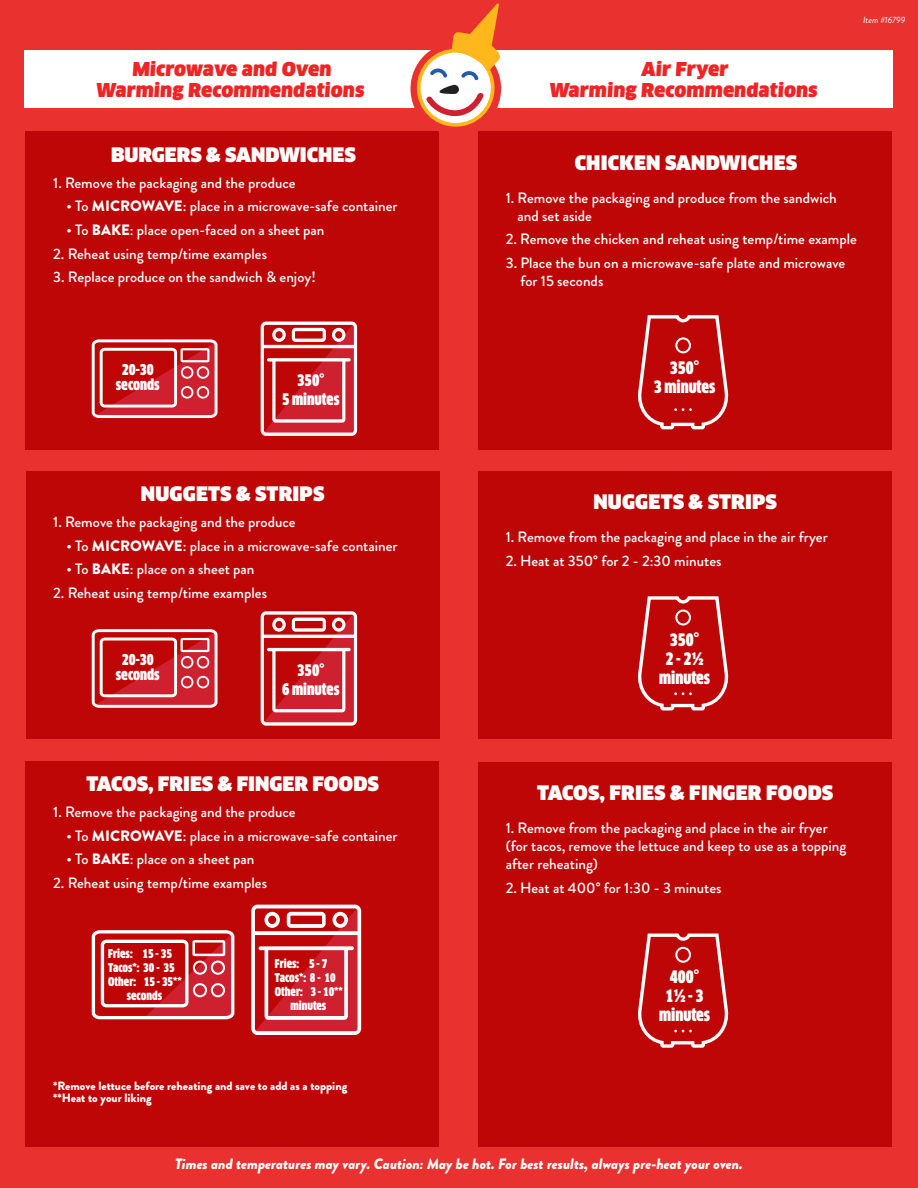
<style>
.page{position:relative;width:918px;height:1188px;background:#e93130}
.page>*{position:absolute;margin:0;border:0;box-sizing:border-box;transform-origin:0 0}
.t1{font:900 19.5px "Clan Pro";letter-spacing:.005em;color:#fff}
.t2{font:900 18.6px/21px "Clan Pro";letter-spacing:-.01em;color:#ee2524;text-align:center}
.t3{font:900 condensed 16.8px/18.8px "Clan Pro";color:#fff;text-align:center}
.t4{font:900 condensed 15.6px/18.8px "Clan Pro";color:#fff;text-align:center}
.t5{font:500 15px/18px "Brandon Grotesque";color:#fff}
.t6{font:italic 900 15px "Brandon Grotesque";color:#fff}
.t7{font:900 condensed 14.7px/14.7px "Clan Pro";color:#fff;text-align:center}
.t8{font:900 12px/12px "Brandon Grotesque";color:#fff}
.t9{font:900 condensed 11.85px "Clan Pro";color:#fff}
.t10{font:italic 9px "Brandon Grotesque";color:#fff}
.s1{font-weight:900}
</style>
<div class="page">
<div style="left:25px;top:761px;width:414px;height:385px;background:#bf0607"></div>
<div style="left:25px;top:132px;width:414px;height:318px;background:#bf0607"></div>
<div style="left:478px;top:132px;width:413px;height:318px;background:#bf0607"></div>
<div style="left:26px;top:471px;width:413px;height:268px;background:#bf0607"></div>
<div style="left:479px;top:471px;width:413px;height:268px;background:#bf0607"></div>
<div style="left:479px;top:762px;width:413px;height:384px;background:#bf0607"></div>
<svg style="left:91px;top:339px;width:127px;height:79px"></svg>
<svg style="left:91px;top:629px;width:127px;height:79px"></svg>
<svg style="left:261px;top:322px;width:96px;height:114px"></svg>
<svg style="left:261px;top:611px;width:96px;height:115px"></svg>
<svg style="left:638px;top:315px;width:91px;height:115px"></svg>
<div style="left:675px;top:337px;width:16px;height:16px;border:2px solid #fff;border-radius:50%"></div>
<svg style="left:638px;top:933px;width:91px;height:115px"></svg>
<div style="left:675px;top:947px;width:16px;height:16px;border:2px solid #fff;border-radius:50%"></div>
<svg style="left:638px;top:596px;width:91px;height:115px"></svg>
<div style="left:675px;top:610px;width:16px;height:16px;border:2px solid #fff;border-radius:50%"></div>
<svg style="left:91px;top:930px;width:144px;height:90px"></svg>
<svg style="left:251px;top:905px;width:110px;height:130px"></svg>
<div style="left:25px;top:50px;width:868px;height:58px;background:#fff"></div>
<div style="left:410px;top:43px;width:91px;height:92px;background:#e93130;border-radius:50%"></div>
<svg style="left:417px;top:3px;width:85px;height:124px"></svg>
<p class="t2" style="left:96px;top:59px;width:271px">Microwave and Oven<br>Warming Recommendations</p>
<p class="t2" style="left:549px;top:59px;width:271px">Air Fryer<br>Warming Recommendations</p>
<h1 class="t1" style="left:111px;top:144px;width:246px">BURGERS &amp; SANDWICHES</h1>
<h1 class="t1" style="left:575px;top:151px;width:224px">CHICKEN SANDWICHES</h1>
<p class="t10" style="left:863px;top:14px;width:44px">Item #16799</p>
<p class="t5" style="left:53px;top:174px;width:244px">1. Remove the packaging and the produce</p>
<p class="t5" style="left:66px;top:197px;width:333px">• To <span class="s1">MICROWAVE</span>: place in a microwave-safe container</p>
<p class="t5" style="left:66px;top:221px;width:260px">• To <span class="s1">BAKE</span>: place open-faced on a sheet pan</p>
<p class="t5" style="left:53px;top:245px;width:215px">2. Reheat using temp/time examples</p>
<p class="t5" style="left:53px;top:268px;width:264px">3. Replace produce on the sandwich &amp; enjoy!</p>
<p class="t7" style="left:116px;top:363px;width:45px">20-30 seconds</p>
<p class="t4" style="left:282px;top:371px;width:59px">350°<br>5 minutes</p>
<h1 class="t1" style="left:141px;top:483px;width:185px">NUGGETS &amp; STRIPS</h1>
<p class="t5" style="left:53px;top:513px;width:244px">1. Remove the packaging and the produce</p>
<p class="t5" style="left:66px;top:537px;width:333px">• To <span class="s1">MICROWAVE</span>: place in a microwave-safe container</p>
<p class="t5" style="left:66px;top:561px;width:190px">• To <span class="s1">BAKE</span>: place on a sheet pan</p>
<p class="t5" style="left:53px;top:584px;width:215px">2. Reheat using temp/time examples</p>
<p class="t7" style="left:116px;top:652px;width:45px">20-30 seconds</p>
<p class="t4" style="left:282px;top:661px;width:59px">350°<br>6 minutes</p>
<h1 class="t1" style="left:87px;top:773px;width:294px">TACOS, FRIES &amp; FINGER FOODS</h1>
<p class="t5" style="left:53px;top:803px;width:244px">1. Remove the packaging and the produce</p>
<p class="t5" style="left:66px;top:827px;width:333px">• To <span class="s1">MICROWAVE</span>: place in a microwave-safe container</p>
<p class="t5" style="left:66px;top:850px;width:190px">• To <span class="s1">BAKE</span>: place on a sheet pan</p>
<p class="t5" style="left:53px;top:874px;width:215px">2. Reheat using temp/time examples</p>
<p class="t9" style="left:108px;top:947px;width:65px">Fries: 15 - 35</p>
<p class="t9" style="left:108px;top:961px;width:68px">Tacos*: 30 - 35</p>
<p class="t9" style="left:108px;top:975px;width:75px">Other: 15 - 35**</p>
<p class="t9" style="left:127px;top:989px;width:37px">seconds</p>
<p class="t9" style="left:275px;top:957px;width:54px">Fries: 5 - 7</p>
<p class="t9" style="left:275px;top:971px;width:62px">Tacos*: 8 - 10</p>
<p class="t9" style="left:275px;top:984px;width:69px">Other: 3 - 10**</p>
<p class="t9" style="left:290px;top:999px;width:37px">minutes</p>
<p class="t8" style="left:53px;top:1080px;width:296px">*Remove lettuce before reheating and save to add as a topping **Heat to your liking</p>
<p class="t5" style="left:518px;top:189px;width:321px;text-indent:-12px">1. Remove the packaging and produce from the sandwich and set aside</p>
<p class="t5" style="left:506px;top:230px;width:353px">2. Remove the chicken and reheat using temp/time example</p>
<p class="t5" style="left:520px;top:254px;width:327px;text-indent:-15px">3. Place the bun on a microwave-safe plate and microwave for 15 seconds</p>
<p class="t3" style="left:654px;top:359px;width:63px">350°<br>3 minutes</p>
<h1 class="t1" style="left:593px;top:490px;width:185px">NUGGETS &amp; STRIPS</h1>
<p class="t5" style="left:506px;top:528px;width:324px">1. Remove from the packaging and place in the air fryer</p>
<p class="t5" style="left:506px;top:552px;width:217px">2. Heat at 350° for 2 - 2:30 minutes</p>
<p class="t3" style="left:659px;top:631px;width:53px">350°<br>2 - 2½ minutes</p>
<h1 class="t1" style="left:537px;top:781px;width:298px">TACOS, FRIES &amp; FINGER FOODS</h1>
<p class="t5" style="left:506px;top:819px;width:342px">1. Remove from the packaging and place in the air fryer (for tacos, remove the lettuce and keep to use as a topping after reheating)</p>
<p class="t5" style="left:506px;top:879px;width:217px">2. Heat at 400° for 1:30 - 3 minutes</p>
<p class="t3" style="left:659px;top:968px;width:53px">400°<br>1½ - 3 minutes</p>
<p class="t6" style="left:175px;top:1152px;width:569px">Times and temperatures may vary. Caution: May be hot. For best results, always pre-heat your oven.</p>
</div>
